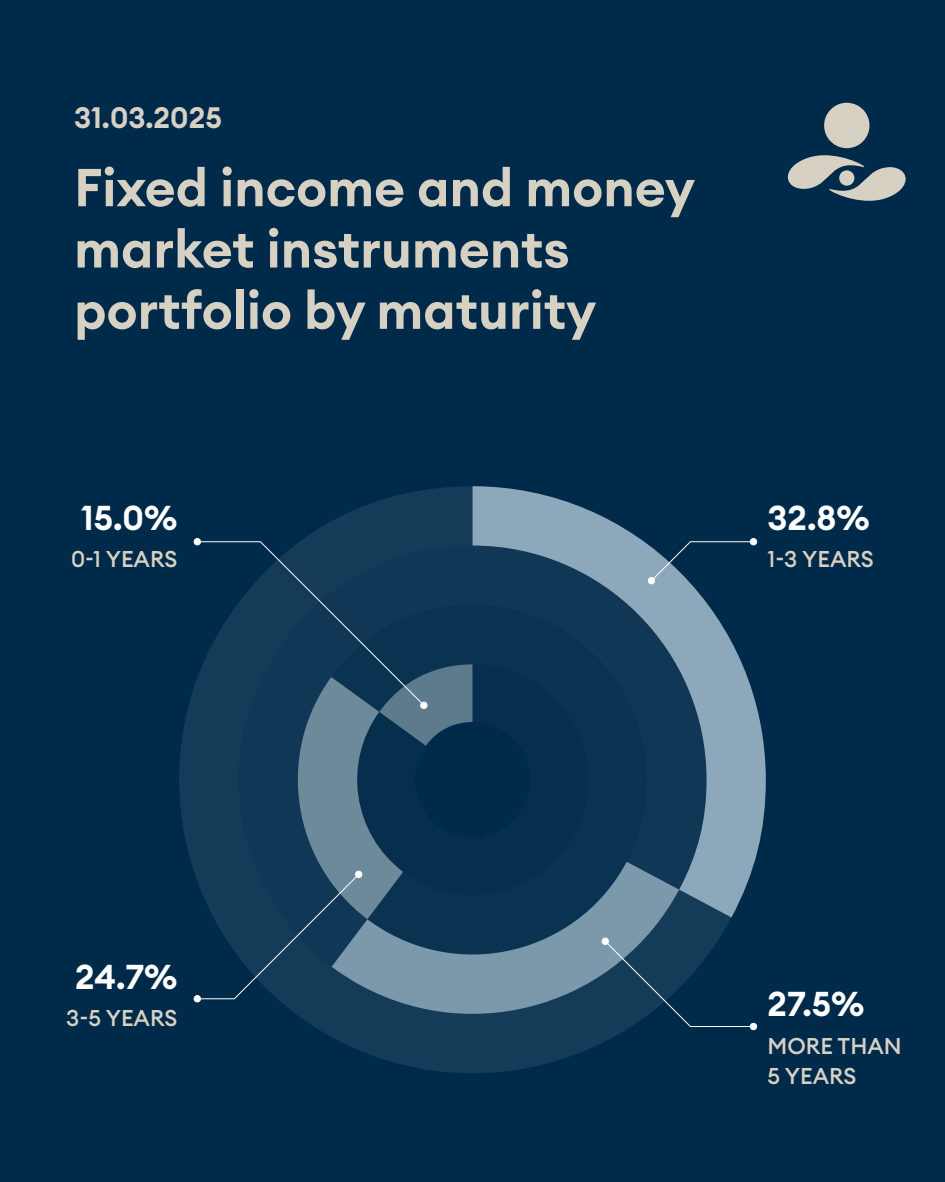
<style>
.page{position:relative;width:945px;height:1182px;background:#fff}
.page>*{position:absolute;margin:0;border:0;box-sizing:border-box;transform-origin:0 0}
.t1{font:600 52.5px/61.2px "Euclid Circular A";color:#d7d1c4}
.t2{font:600 34.04px "Euclid Circular A";color:#fff}
.t3{font:600 29.14px "Euclid Circular A";color:#d7d1c4}
.t4{font:500 22.49px/30.3px "Euclid Circular A";color:#d7d1c4}
</style>
<div class="page">
<div style="left:0;top:0;width:945px;height:1181px;background:#002a49"></div>
<svg style="left:179px;top:486px;width:552px;height:587px"></svg>
<svg style="left:473px;top:486px;width:293px;height:431px;fill:#8ca8ba"></svg>
<svg style="left:332px;top:966px;width:347px;height:80px;fill:#143c59"></svg>
<svg style="left:473px;top:545px;width:234px;height:421px;fill:#103856"></svg>
<svg style="left:473px;top:605px;width:174px;height:349px;fill:#0a3351"></svg>
<svg style="left:473px;top:664px;width:115px;height:231px"></svg>
<svg style="left:647px;top:538px;width:110px;height:46px"></svg>
<svg style="left:194px;top:538px;width:279px;height:464px"></svg>
<svg style="left:601px;top:937px;width:156px;height:93px"></svg>
<svg style="left:824px;top:103px;width:46px;height:45px"></svg>
<svg style="left:787px;top:155px;width:119px;height:46px"></svg>
<p class="t3" style="left:74px;top:98px;width:149px">31.03.2025</p>
<p class="t1" style="left:74px;top:157px;width:622px">Fixed income and money market instruments portfolio by maturity</p>
<p class="t2" style="left:81px;top:495px;width:98px">15.0%</p>
<p class="t4" style="left:71px;top:544px;width:108px">0-1 YEARS</p>
<p class="t2" style="left:768px;top:495px;width:104px">32.8%</p>
<p class="t4" style="left:768px;top:544px;width:108px">1-3 YEARS</p>
<p class="t2" style="left:75px;top:954px;width:104px">24.7%</p>
<p class="t4" style="left:66px;top:1002px;width:113px">3-5 YEARS</p>
<p class="t2" style="left:768px;top:982px;width:99px">27.5%</p>
<p class="t4" style="left:768px;top:1030px;width:136px">MORE THAN<br>5 YEARS</p>
</div>
